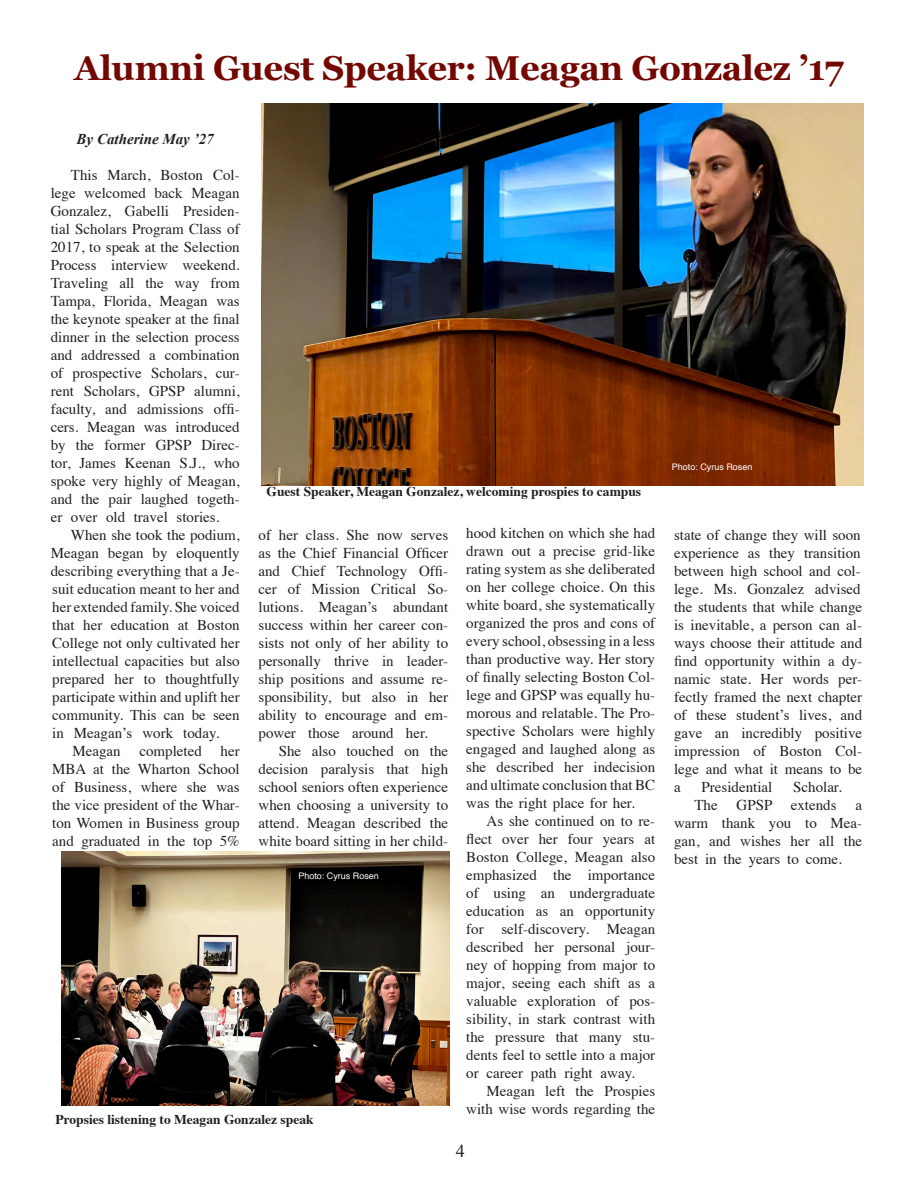
<style>
.page{position:relative;width:918px;height:1188px;background:#fff}
.page>*{position:absolute;margin:0;border:0;box-sizing:border-box;transform-origin:0 0}
.t1{font:700 34.5px "Georgia";letter-spacing:-.01em;color:#730701}
.t2{font:18px "Times New Roman";color:#231f20}
.t3{font:15px/18px "Times";color:#231f20;text-align:justify}
.t4{font:italic 700 15px "Times New Roman";color:#231f20}
.t5{font:700 13.5px "Times";color:#231f20}
.t6{font:9px "Helvetica";color:#fff}
</style>
<div class="page">
<img style="left:261px;top:104px;width:603px;height:382px">
<img style="left:61px;top:851px;width:389px;height:255px">
<h1 class="t1" style="left:74px;top:42px;width:771px">Alumni Guest Speaker: Meagan Gonzalez ’17</h1>
<p class="t4" style="left:77px;top:129px;width:139px">By Catherine May ’27</p>
<p class="t3" style="left:51px;top:165px;width:191px;text-indent:20px">This March, Boston Col&shy;lege welcomed back Meagan Gonzalez, Gabelli Presiden&shy;tial Scholars Program Class of 2017, to speak at the Selection Process interview weekend.<br>Traveling all the way from Tampa, Florida, Meagan was the keynote speaker at the final dinner in the selection process and addressed a combination of prospective Scholars, cur&shy;rent Scholars, GPSP alumni, faculty, and admissions offi&shy;cers. Meagan was introduced by the former GPSP Direc&shy;tor, James Keenan S.J., who spoke very highly of Meagan, and the pair laughed togeth&shy;er over old travel stories.</p>
<p class="t3" style="left:51px;top:525px;width:191px;text-indent:20px">When she took the podium, Meagan began by eloquently describing everything that a Je&shy;suit education meant to her and her extended family. She voiced that her education at Boston College not only cultivated her intellectual capacities but also prepared her to thoughtfully participate within and uplift her community. This can be seen in Meagan’s work today.</p>
<p class="t3" style="left:52px;top:741px;width:189px;text-indent:20px">Meagan completed her MBA at the Wharton School of Business, where she was the vice president of the Whar&shy;ton Women in Business group and graduated in the top 5%</p>
<p class="t5" style="left:267px;top:479px;width:376px">Guest Speaker, Meagan Gonzalez, welcoming prospies to campus</p>
<p class="t3" style="left:466px;top:523px;width:190px">hood kitchen on which she had drawn out a precise grid-like rating system as she deliberated on her college choice. On this white board, she systematically organized the pros and cons of every school, obsessing in a less than productive way. Her story of finally selecting Boston Col&shy;lege and GPSP was equally hu&shy;morous and relatable. The Pro&shy;spective Scholars were highly engaged and laughed along as she described her indecision and ultimate conclusion that BC was the right place for her.</p>
<p class="t3" style="left:466px;top:811px;width:190px;text-indent:20px">As she continued on to re&shy;flect over her four years at Boston College, Meagan also emphasized the importance of using an undergraduate education as an opportunity for self-discovery. Meagan described her personal jour&shy;ney of hopping from major to major, seeing each shift as a valuable exploration of pos&shy;sibility, in stark contrast with the pressure that many stu&shy;dents feel to settle into a major or career path right away.</p>
<p class="t3" style="left:466px;top:1081px;width:190px;text-align:right">Meagan left the Prospies with wise words regarding the</p>
<p class="t3" style="left:259px;top:524px;width:191px">of her class. She now serves as the Chief Financial Officer and Chief Technology Offi&shy;cer of Mission Critical So&shy;lutions. Meagan’s abundant success within her career con&shy;sists not only of her ability to personally thrive in leader&shy;ship positions and assume re&shy;sponsibility, but also in her ability to encourage and em&shy;power those around her.</p>
<p class="t3" style="left:259px;top:740px;width:191px;text-indent:20px">She also touched on the decision paralysis that high school seniors often experience when choosing a university to attend. Meagan described the white board sitting in her child-</p>
<p class="t6" style="left:298px;top:869px;width:82px">Photo: Cyrus Rosen</p>
<p class="t5" style="left:56px;top:1106px;width:260px">Propsies listening to Meagan Gonzalez speak</p>
<p class="t2" style="left:456px;top:1139px;width:10px">4</p>
<p class="t6" style="left:672px;top:460px;width:82px">Photo: Cyrus Rosen</p>
<p class="t3" style="left:674px;top:524px;width:190px">state of change they will soon experience as they transition between high school and col&shy;lege. Ms. Gonzalez advised the students that while change is inevitable, a person can al&shy;ways choose their attitude and find opportunity within a dy&shy;namic state. Her words per&shy;fectly framed the next chapter of these student’s lives, and gave an incredibly positive impression of Boston Col&shy;lege and what it means to be a</p>
<p class="t3" style="left:702px;top:776px;width:72px">Presidential</p>
<p class="t3" style="left:793px;top:776px;width:50px">Scholar.</p>
<p class="t3" style="left:694px;top:794px;width:25px">The</p>
<p class="t3" style="left:737px;top:794px;width:102px">GPSP extends</p>
<p class="t3" style="left:674px;top:794px;width:190px;text-indent:181px">a warm thank you to Mea&shy;gan, and wishes her all the best in the years to come.</p>
</div>
